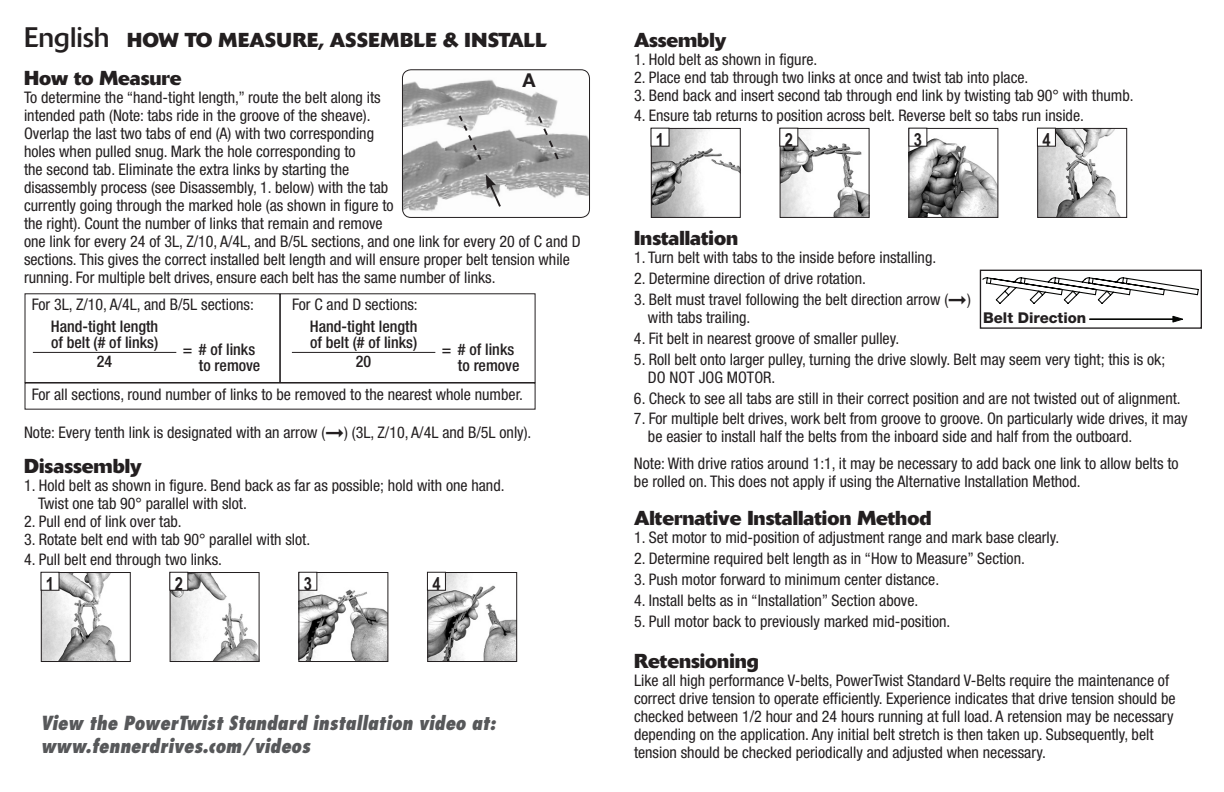
<style>
.page{position:relative;width:1224px;height:792px;background:#fff}
.page>*{position:absolute;margin:0;border:0;box-sizing:border-box;transform-origin:0 0}
.t1{font:700 20px "Delta BQ";color:#231f20}
.t2{font:700 19.2px "Helvetica Neue LT Std";color:#231f20}
.t3{font:italic 800 condensed 19px/22.8px "Futura Std";color:#57585a}
.t4{font:700 18px "Arial Narrow";color:#231f20}
.t5{font:condensed 16px/18px "Helvetica Neue LT Std";color:#231f20}
.t6{font:500 condensed 16px/15.2px "Helvetica Neue LT Std";color:#231f20}
.t7{font:800 15px "Helvetica Neue LT Std";color:#231f20}
.s1{font-weight:400;font-size:28px}
</style>
<div class="page">
<img style="left:402px;top:70px;width:188px;height:147px">
<div style="left:402px;top:69px;width:188px;height:149px;border:1px solid #231f20;border-radius:9px"></div>
<img style="left:172px;top:574px;width:86px;height:86px">
<div style="left:170px;top:572px;width:90px;height:90px;border:1px solid #231f20"></div>
<img style="left:300px;top:574px;width:86px;height:86px">
<div style="left:298px;top:572px;width:90px;height:90px;border:1px solid #231f20"></div>
<img style="left:43px;top:574px;width:74px;height:86px">
<div style="left:41px;top:572px;width:90px;height:90px;border:1px solid #231f20"></div>
<img style="left:429px;top:574px;width:86px;height:86px">
<div style="left:427px;top:572px;width:90px;height:90px;border:1px solid #231f20"></div>
<div style="left:41px;top:572px;width:18px;height:18px;background:#fff"></div>
<div style="left:41px;top:572px;width:18px;height:19px;border:1px solid #231f20"></div>
<div style="left:170px;top:572px;width:18px;height:18px;background:#fff"></div>
<div style="left:170px;top:572px;width:18px;height:19px;border:1px solid #231f20"></div>
<div style="left:299px;top:572px;width:18px;height:18px;background:#fff"></div>
<div style="left:299px;top:572px;width:18px;height:19px;border:1px solid #231f20"></div>
<div style="left:427px;top:572px;width:18px;height:18px;background:#fff"></div>
<div style="left:427px;top:572px;width:19px;height:19px;border:1px solid #231f20"></div>
<img style="left:782px;top:130px;width:86px;height:86px">
<div style="left:780px;top:128px;width:90px;height:90px;border:1px solid #231f20"></div>
<img style="left:910px;top:130px;width:86px;height:86px">
<div style="left:908px;top:128px;width:90px;height:90px;border:1px solid #231f20"></div>
<img style="left:653px;top:130px;width:86px;height:86px">
<div style="left:651px;top:128px;width:90px;height:90px;border:1px solid #231f20"></div>
<img style="left:1039px;top:130px;width:81px;height:86px">
<div style="left:1037px;top:128px;width:90px;height:90px;border:1px solid #231f20"></div>
<svg style="left:982px;top:277px;width:217px;height:27px"></svg>
<svg style="left:1172px;top:316px;width:11px;height:7px"></svg>
<hr style="left:1090px;top:318px;width:84px;height:2px;background:#040503">
<div style="left:980px;top:270px;width:222px;height:59px;border:1px solid #231f20"></div>
<svg style="left:486px;top:175px;width:17px;height:34px"></svg>
<svg style="left:457px;top:113px;width:26px;height:49px"></svg>
<svg style="left:536px;top:114px;width:24px;height:48px"></svg>
<hr style="left:33px;top:352px;width:143px;height:1px;background:#231f20">
<hr style="left:292px;top:352px;width:143px;height:1px;background:#231f20">
<div style="left:25px;top:294px;width:255px;height:89px;border:1px solid #231f20"></div>
<div style="left:280px;top:294px;width:255px;height:89px;border:1px solid #231f20"></div>
<div style="left:651px;top:128px;width:18px;height:18px;background:#fff"></div>
<div style="left:780px;top:128px;width:18px;height:18px;background:#fff"></div>
<div style="left:909px;top:128px;width:18px;height:18px;background:#fff"></div>
<div style="left:1037px;top:128px;width:18px;height:18px;background:#fff"></div>
<div style="left:1037px;top:128px;width:19px;height:18px;border:1px solid #231f20"></div>
<p class="t1" style="left:24px;top:28px;width:525px"><span class="s1">English</span> HOW TO MEASURE, ASSEMBLE &amp; INSTALL</p>
<p class="t1" style="left:24px;top:65px;width:159px">How to Measure</p>
<p class="t5" style="left:24px;top:88px;width:558px">To determine the “hand-tight length,” route the belt along its<br>intended path (Note: tabs ride in the groove of the sheave).<br>Overlap the last two tabs of end (A) with two corresponding<br>holes when pulled snug. Mark the hole corresponding to<br>the second tab. Eliminate the extra links by starting the<br>disassembly process (see Disassembly, 1. below) with the tab<br>currently going through the marked hole (as shown in figure to<br>the right). Count the number of links that remain and remove<br>one link for every 24 of 3L, Z/10, A/4L, and B/5L sections, and one link for every 20 of C and D sections. This gives the correct installed belt length and will ensure proper belt tension while running. For multiple belt drives, ensure each belt has the same number of links.</p>
<p class="t5" style="left:32px;top:295px;width:224px">For 3L, Z/10, A/4L, and B/5L sections:</p>
<p class="t5" style="left:292px;top:295px;width:127px">For C and D sections:</p>
<p class="t2" style="left:522px;top:69px;width:15px">A</p>
<p class="t6" style="left:51px;top:319px;width:109px">Hand-tight length of belt (# of links)</p>
<p class="t6" style="left:310px;top:319px;width:109px">Hand-tight length of belt (# of links)</p>
<p class="t6" style="left:97px;top:354px;width:17px">24</p>
<p class="t6" style="left:356px;top:354px;width:17px">20</p>
<p class="t6" style="left:199px;top:342px;width:63px;text-indent:-16px">= # of links to remove</p>
<p class="t6" style="left:458px;top:342px;width:63px;text-indent:-16px">= # of links to remove</p>
<p class="t5" style="left:32px;top:385px;width:493px">For all sections, round number of links to be removed to the nearest whole number.</p>
<p class="t5" style="left:24px;top:423px;width:509px">Note: Every tenth link is designated with an arrow (➞) (3L, Z/10, A/4L and B/5L only).</p>
<p class="t1" style="left:24px;top:454px;width:119px">Disassembly</p>
<p class="t5" style="left:38px;top:477px;width:468px;text-indent:-14px">1. Hold belt as shown in figure. Bend back as far as possible; hold with one hand.<br>Twist one tab 90° parallel with slot.</p>
<p class="t5" style="left:24px;top:513px;width:159px">2. Pull end of link over tab.</p>
<p class="t5" style="left:24px;top:531px;width:288px">3. Rotate belt end with tab 90° parallel with slot.</p>
<p class="t5" style="left:24px;top:551px;width:200px">4. Pull belt end through two links.</p>
<p class="t4" style="left:46px;top:570px;width:10px">1</p>
<p class="t4" style="left:175px;top:570px;width:10px">2</p>
<p class="t4" style="left:304px;top:570px;width:10px">3</p>
<p class="t4" style="left:432px;top:570px;width:10px">4</p>
<p class="t3" style="left:41px;top:712px;width:456px">View the PowerTwist Standard installation video at: www.fennerdrives.com/videos</p>
<p class="t1" style="left:634px;top:28px;width:94px">Assembly</p>
<p class="t5" style="left:634px;top:51px;width:185px">1. Hold belt as shown in figure.</p>
<p class="t5" style="left:634px;top:69px;width:396px">2. Place end tab through two links at once and twist tab into place.</p>
<p class="t5" style="left:634px;top:87px;width:501px">3. Bend back and insert second tab through end link by twisting tab 90° with thumb.</p>
<p class="t5" style="left:634px;top:107px;width:451px">4. Ensure tab returns to position across belt. Reverse belt so tabs run inside.</p>
<p class="t4" style="left:656px;top:126px;width:10px">1</p>
<p class="t4" style="left:785px;top:126px;width:10px">2</p>
<p class="t4" style="left:914px;top:126px;width:10px">3</p>
<p class="t4" style="left:1042px;top:126px;width:10px">4</p>
<p class="t1" style="left:634px;top:225px;width:106px">Installation</p>
<p class="t5" style="left:634px;top:248px;width:304px">1. Turn belt with tabs to the inside before installing.</p>
<p class="t5" style="left:634px;top:269px;width:233px">2. Determine direction of drive rotation.</p>
<p class="t5" style="left:648px;top:290px;width:324px;text-indent:-14px">3. Belt must travel following the belt direction arrow (➞) with tabs trailing.</p>
<p class="t5" style="left:634px;top:329px;width:267px">4. Fit belt in nearest groove of smaller pulley.</p>
<p class="t5" style="left:648px;top:350px;width:519px;text-indent:-14px">5. Roll belt onto larger pulley, turning the drive slowly. Belt may seem very tight; this is ok;<br>DO NOT JOG MOTOR.</p>
<p class="t5" style="left:634px;top:389px;width:548px">6. Check to see all tabs are still in their correct position and are not twisted out of alignment.</p>
<p class="t5" style="left:648px;top:410px;width:541px;text-indent:-14px">7. For multiple belt drives, work belt from groove to groove. On particularly wide drives, it may be easier to install half the belts from the inboard side and half from the outboard.</p>
<p class="t5" style="left:634px;top:455px;width:546px">Note: With drive ratios around 1:1, it may be necessary to add back one link to allow belts to be rolled on. This does not apply if using the Alternative Installation Method.</p>
<p class="t1" style="left:634px;top:506px;width:299px">Alternative Installation Method</p>
<p class="t5" style="left:634px;top:529px;width:427px">1. Set motor to mid-position of adjustment range and mark base clearly.</p>
<p class="t5" style="left:634px;top:550px;width:392px">2. Determine required belt length as in “How to Measure” Section.</p>
<p class="t5" style="left:634px;top:570px;width:307px">3. Push motor forward to minimum center distance.</p>
<p class="t5" style="left:634px;top:591px;width:286px">4. Install belts as in “Installation” Section above.</p>
<p class="t5" style="left:634px;top:612px;width:318px">5. Pull motor back to previously marked mid-position.</p>
<p class="t1" style="left:634px;top:648px;width:126px">Retensioning</p>
<p class="t5" style="left:634px;top:671px;width:543px">Like all high performance V-belts, PowerTwist Standard V-Belts require the maintenance of correct drive tension to operate efficiently. Experience indicates that drive tension should be checked between 1/2 hour and 24 hours running at full load. A retension may be necessary depending on the application. Any initial belt stretch is then taken up. Subsequently, belt tension should be checked periodically and adjusted when necessary.</p>
<p class="t7" style="left:983px;top:309px;width:105px">Belt Direction</p>
</div>
